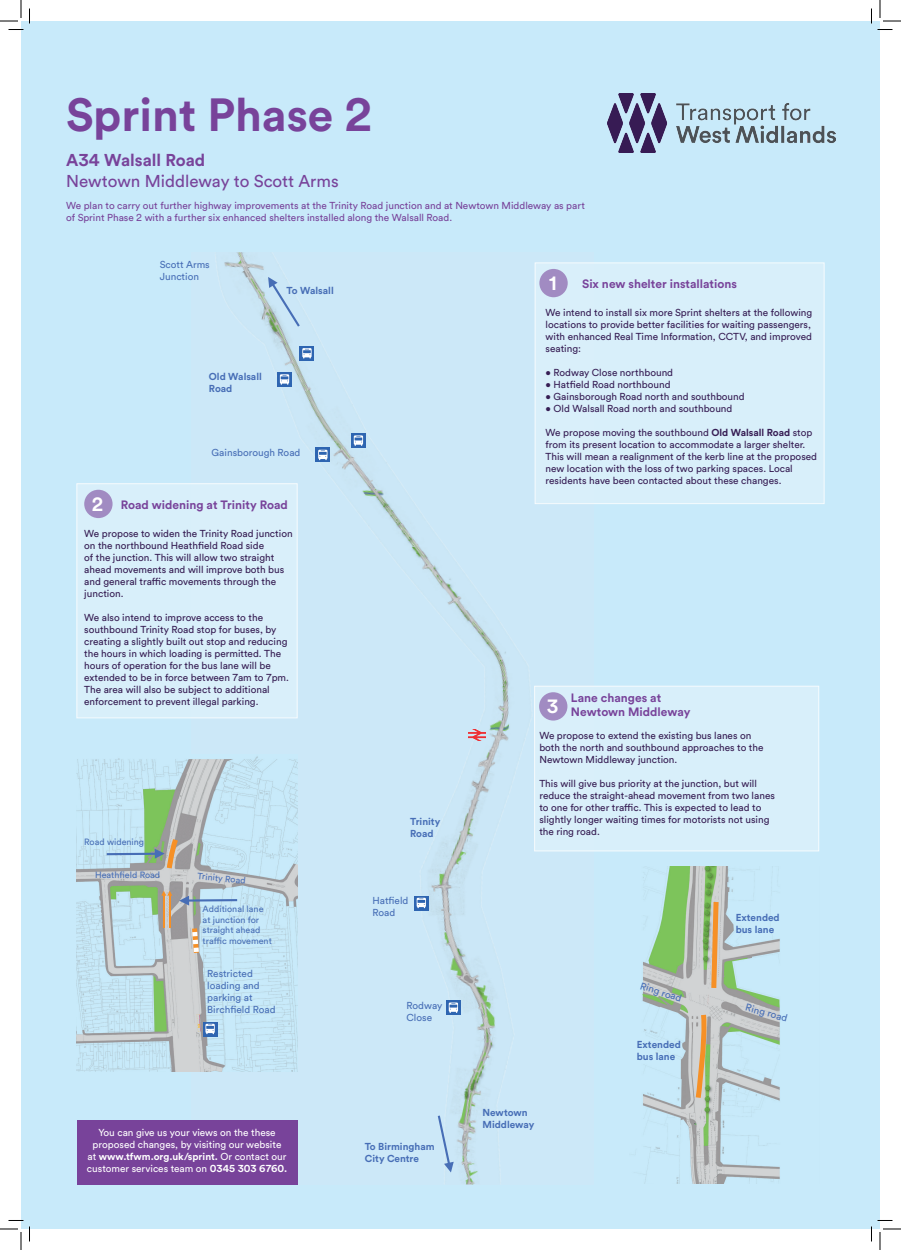
<style>
.page{position:relative;width:901px;height:1250px;background:#fff}
.page>*{position:absolute;margin:0;border:0;box-sizing:border-box;transform-origin:0 0}
.t1{font:700 46px "WMCA Circular Cap Num";color:#78439a}
.t2{font:700 19px "WMCA Circular Cap Num";color:#fff}
.t3{font:17px "WMCA Circular Cap Num";color:#78439a}
.t4{font:700 17px "WMCA Circular Cap Num";color:#78439a}
.t5{font:700 12px/14.4px "WMCA Circular Cap Num";color:#78439a}
.t6{font:10px/12px "WMCA Circular Cap Num";color:#351c52}
.t7{font:10px/12px "WMCA Circular Cap Num";color:#361d54;text-align:justify}
.t8{font:10px/12px "WMCA Circular Cap Num";color:#78439a}
.t9{font:10px/12px "WMCA Circular Cap Num";color:#fff;text-align:center}
.t10{font:10px/12px "WMCA Circular Cap Num";color:#476eb6}
.t11{font:700 10px/12px "WMCA Circular Cap Num";color:#476eb6}
.t12{font:9px/10.8px "WMCA Circular Cap Num";color:#476eb6}
.s1{font-size:19px;color:#fff}
.s2{font-weight:700}
</style>
<div class="page">
<div style="left:21px;top:21px;width:859px;height:1208px;background:#c8eafa"></div>
<img style="left:191px;top:252px;width:408px;height:932px">
<div style="left:535px;top:262px;width:290px;height:242px;background:#dcf1fb;border:1px solid #fff"></div>
<div style="left:539px;top:269px;width:29px;height:28px;background:#a18bc2;border-radius:50%"></div>
<div style="left:76px;top:483px;width:222px;height:235px;background:#dcf1fb;border:1px solid #fff"></div>
<div style="left:84px;top:490px;width:29px;height:28px;background:#a18bc2;border-radius:50%"></div>
<div style="left:534px;top:685px;width:285px;height:166px;background:#dcf1fb;border:1px solid #fff"></div>
<div style="left:539px;top:692px;width:28px;height:28px;background:#a18bc2;border-radius:50%"></div>
<div style="left:77px;top:1119px;width:220px;height:65px;background:#78439a"></div>
<svg style="left:268px;top:277px;width:32px;height:50px"></svg>
<svg style="left:277px;top:372px;width:15px;height:15px"></svg>
<svg style="left:280px;top:374px;width:9px;height:11px"></svg>
<svg style="left:438px;top:1115px;width:16px;height:57px"></svg>
<div style="left:300px;top:346px;width:14px;height:14px;background:#2e65b1"></div>
<svg style="left:302px;top:348px;width:10px;height:10px"></svg>
<svg style="left:316px;top:448px;width:14px;height:14px"></svg>
<svg style="left:318px;top:450px;width:9px;height:10px"></svg>
<svg style="left:351px;top:433px;width:15px;height:15px"></svg>
<svg style="left:354px;top:435px;width:9px;height:11px"></svg>
<svg style="left:414px;top:896px;width:14px;height:14px"></svg>
<svg style="left:417px;top:897px;width:9px;height:11px"></svg>
<div style="left:446px;top:1000px;width:15px;height:15px;background:#2e65b1"></div>
<svg style="left:449px;top:1002px;width:9px;height:11px"></svg>
<img style="left:76px;top:754px;width:221px;height:317px">
<img style="left:642px;top:867px;width:138px;height:316px">
<img style="left:469px;top:730px;width:16px;height:10px">
<img style="left:608px;top:93px;width:227px;height:60px">
<div style="left:203px;top:1021px;width:14px;height:15px;background:#2e65b1"></div>
<svg style="left:205px;top:1023px;width:10px;height:11px"></svg>
<svg style="left:709px;top:897px;width:12px;height:96px"></svg>
<svg style="left:693px;top:1009px;width:15px;height:93px"></svg>
<svg style="left:189px;top:923px;width:13px;height:35px"></svg>
<hr style="left:163px;top:894px;width:2px;height:34px;background:#f69026">
<hr style="left:169px;top:894px;width:2px;height:34px;background:#f69026">
<svg style="left:161px;top:890px;width:11px;height:5px"></svg>
<svg style="left:179px;top:895px;width:58px;height:10px"></svg>
<svg style="left:107px;top:833px;width:75px;height:40px"></svg>
<svg style="left:0;top:0;width:30px;height:30px"></svg>
<svg style="left:0;top:1220px;width:30px;height:30px"></svg>
<svg style="left:871px;top:0;width:30px;height:30px"></svg>
<svg style="left:871px;top:1220px;width:30px;height:30px"></svg>
<h1 class="t1" style="left:66px;top:90px;width:308px">Sprint Phase 2</h1>
<h3 class="t4" style="left:66px;top:151px;width:141px">A34 Walsall Road</h3>
<h3 class="t3" style="left:66px;top:172px;width:274px">Newtown Middleway to Scott Arms</h3>
<p class="t8" style="left:66px;top:200px;width:520px">We plan to carry out further highway improvements at the Trinity Road junction and at Newtown Middleway as part of Sprint Phase 2 with a further six enhanced shelters installed along the Walsall Road.</p>
<p class="t10" style="left:160px;top:259px;width:52px">Scott Arms<br>Junction</p>
<p class="t11" style="left:287px;top:284px;width:49px">To Walsall</p>
<p class="t11" style="left:209px;top:371px;width:54px">Old Walsall<br>Road</p>
<p class="t10" style="left:212px;top:446px;width:90px">Gainsborough Road</p>
<p class="t5" style="left:92px;top:497px;width:197px"><span class="s1">2</span> Road widening at Trinity Road</p>
<p class="t6" style="left:84px;top:527px;width:210px">We propose to widen the Trinity Road junction on the northbound Heathfield Road side<br>of the junction. This will allow two straight ahead movements and will improve both bus and general traffic movements through the junction.</p>
<p class="t6" style="left:84px;top:611px;width:206px">We also intend to improve access to the southbound Trinity Road stop for buses, by creating a slightly built out stop and reducing the hours in which loading is permitted. The hours of operation for the bus lane will be extended to be in force between 7am to 7pm.<br>The area will also be subject to additional enforcement to prevent illegal parking.</p>
<p class="t12" style="left:84px;top:836px;width:61px">Road widening</p>
<p class="t12" style="left:95px;top:870px;width:67px">Heathfield Road</p>
<p class="t12" style="left:198px;top:870px;width:50px;rotate:6deg">Trinity Road</p>
<p class="t12" style="left:203px;top:903px;width:71px">Additional lane at junction for straight ahead traffic movement</p>
<p class="t10" style="left:207px;top:968px;width:70px">Restricted loading and parking at<br>Birchfield Road</p>
<p class="t9" style="left:87px;top:1126px;width:202px">You can give us your views on the these proposed changes, by visiting our website<br>at <span class="s2">www.tfwm.org.uk/sprint.</span> Or contact our customer services team on <span class="s2">0345 303 6760.</span></p>
<p class="t11" style="left:410px;top:815px;width:32px">Trinity<br>Road</p>
<p class="t10" style="left:372px;top:894px;width:37px">Hatfield<br>Road</p>
<p class="t10" style="left:407px;top:999px;width:37px">Rodway<br>Close</p>
<p class="t11" style="left:365px;top:1141px;width:71px">To Birmingham<br>City Centre</p>
<h2 class="t2" style="left:549px;top:273px;width:9px">1</h2>
<p class="t5" style="left:582px;top:277px;width:156px">Six new shelter installations</p>
<p class="t7" style="left:545px;top:307px;width:268px">We intend to install six more Sprint shelters at the following locations to provide better facilities for waiting passengers, with enhanced Real Time Information, CCTV, and improved seating:</p>
<p class="t7" style="left:545px;top:367px;width:129px">• Rodway Close northbound</p>
<p class="t7" style="left:545px;top:379px;width:127px">• Hatfield Road northbound</p>
<p class="t7" style="left:545px;top:391px;width:201px">• Gainsborough Road north and southbound</p>
<p class="t7" style="left:545px;top:403px;width:188px">• Old Walsall Road north and southbound</p>
<p class="t7" style="left:545px;top:427px;width:273px;text-align:left">We propose moving the southbound <span class="s2">Old Walsall Road</span> stop from its present location to accommodate a larger shelter.<br>This will mean a realignment of the kerb line at the proposed new location with the loss of two parking spaces. Local residents have been contacted about these changes.</p>
<h2 class="t2" style="left:547px;top:696px;width:13px">3</h2>
<p class="t5" style="left:571px;top:690px;width:121px">Lane changes at<br>Newtown Middleway</p>
<p class="t6" style="left:539px;top:730px;width:226px">We propose to extend the existing bus lanes on both the north and southbound approaches to the<br>Newtown Middleway junction.</p>
<p class="t6" style="left:539px;top:778px;width:237px">This will give bus priority at the junction, but will reduce the straight-ahead movement from two lanes to one for other traffic. This is expected to lead to slightly longer waiting times for motorists not using the ring road.</p>
<p class="t11" style="left:482px;top:1107px;width:53px">Newtown<br>Middleway</p>
<p class="t10" style="left:642px;top:979px;width:45px;rotate:18deg">Ring road</p>
<p class="t11" style="left:637px;top:1039px;width:46px">Extended bus lane</p>
<p class="t11" style="left:736px;top:912px;width:46px">Extended bus lane</p>
<p class="t10" style="left:747px;top:1001px;width:45px;rotate:15deg">Ring road</p>
</div>
